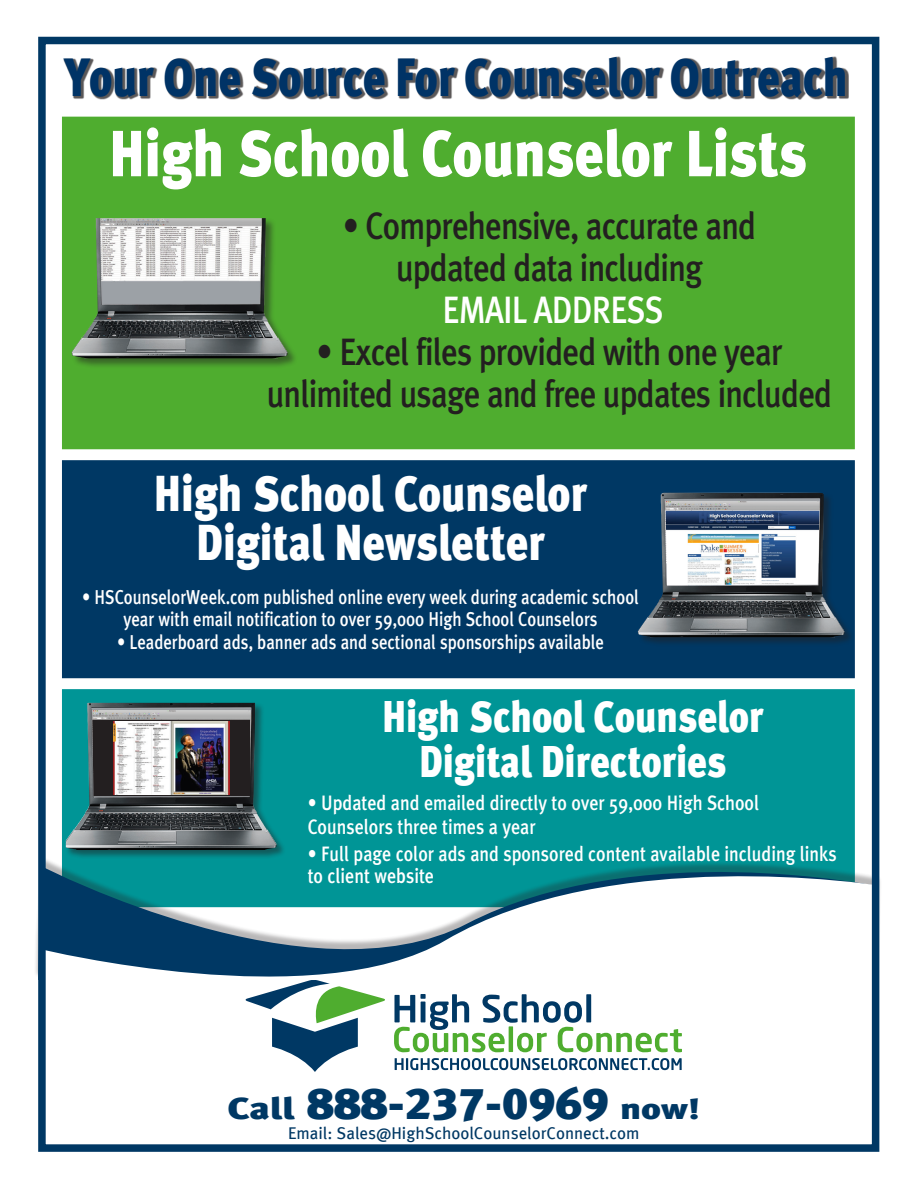
<style>
.page{position:relative;width:918px;height:1188px;background:#fff}
.page>*{position:absolute;margin:0;border:0;box-sizing:border-box;transform-origin:0 0}
.t1{font:65.1px "Meta Black LF";color:#fff;scale:.86 1}
.t2{font:53.4px "Meta Black LF";color:#036;scale:.82 1}
.t3{font:50.1px "Meta Black LF";color:#fff;scale:.86 1}
.t4{font:44.4px "Meta Black LF";color:#003864;scale:1.08 1}
.t5{font:44.1px "Meta Black LF";color:#fff;scale:.86 1}
.t6{font:500 38.1px "Meta Plus";letter-spacing:-.025em;color:#231f20;scale:.86 1}
.t7{font:500 38.1px "Meta Plus";letter-spacing:-.025em;color:#fff;scale:.86 1}
.t8{font:500 20.85px/24px "Meta Plus";color:#fff;scale:.86 1}
.t9{font:500 20.1px/22.5px "Meta Plus";color:#fff;text-align:center;scale:.83 1}
.t10{font:16.95px "Meta Book LF";color:#003864}
.s1{font-size:30.75px}
.s2{font-size:28.95px}
</style>
<div class="page">
<div style="left:62px;top:689px;width:793px;height:218px;background:#009596;border:2px solid #009596"></div>
<div style="left:62px;top:117px;width:793px;height:332px;background:#4fad2f"></div>
<div style="left:62px;top:460px;width:793px;height:218px;background:#003864;border:2px solid #003864"></div>
<svg style="left:47px;top:844px;width:823px;height:227px"></svg>
<div style="left:38px;top:37px;width:841px;height:1115px;border:8px solid #003864"></div>
<div style="left:64px;top:57px;width:785px;height:43px;background:#231f20;opacity:.75"></div>
<div style="left:72px;top:218px;width:226px;height:151px;background:#231f20;opacity:.5"></div>
<img style="left:72px;top:218px;width:215px;height:140px">
<div style="left:65px;top:702px;width:221px;height:158px;background:#231f20;opacity:.5"></div>
<img style="left:66px;top:703px;width:211px;height:147px">
<svg style="left:394px;top:994px;width:288px;height:58px"></svg>
<svg style="left:246px;top:980px;width:140px;height:92px"></svg>
<svg style="left:395px;top:1058px;width:287px;height:12px"></svg>
<div style="left:638px;top:492px;width:216px;height:155px;background:#231f20;opacity:.5"></div>
<img style="left:638px;top:493px;width:206px;height:144px">
<img style="left:666px;top:511px;width:153px;height:74px">
<div style="left:92px;top:720px;width:158px;height:76px;background:#231f20"></div>
<img style="left:113px;top:721px;width:116px;height:74px">
<p class="t2" style="left:65px;top:45px;width:956px">Your One Source For Counselor Outreach</p>
<p class="t1" style="left:110px;top:114px;width:813px">High School Counselor Lists</p>
<p class="t6" style="left:343px;top:204px;width:482px">• Comprehensive, accurate and</p>
<p class="t6" style="left:396px;top:246px;width:358px">updated data including</p>
<p class="t7" style="left:442px;top:288px;width:259px">EMAIL ADDRESS</p>
<p class="t6" style="left:317px;top:330px;width:543px">• Excel files provided with one year</p>
<p class="t6" style="left:267px;top:372px;width:659px">unlimited usage and free updates included</p>
<p class="t3" style="left:154px;top:463px;width:505px">High School Counselor</p>
<p class="t3" style="left:196px;top:513px;width:407px">Digital Newsletter</p>
<p class="t9" style="left:82px;top:585px;width:672px">• HSCounselorWeek.com published online every week during academic school year with email notification to over 59,000 High School Counselors</p>
<p class="t9" style="left:117px;top:630px;width:588px">• Leaderboard ads, banner ads and sectional sponsorships available</p>
<p class="t5" style="left:383px;top:690px;width:444px">High School Counselor</p>
<p class="t5" style="left:419px;top:735px;width:359px">Digital Directories</p>
<p class="t8" style="left:308px;top:790px;width:527px">• Updated and emailed directly to over 59,000 High School<br>Counselors three times a year</p>
<p class="t8" style="left:308px;top:842px;width:617px;line-height:22.5px">• Full page color ads and sponsored content available including links to client website</p>
<p class="t4" style="left:227px;top:1077px;width:439px"><span class="s1">Call</span> 888-237-0969 <span class="s2">now!</span></p>
<p class="t10" style="left:288px;top:1123px;width:353px">Email: Sales@HighSchoolCounselorConnect.com</p>
</div>
